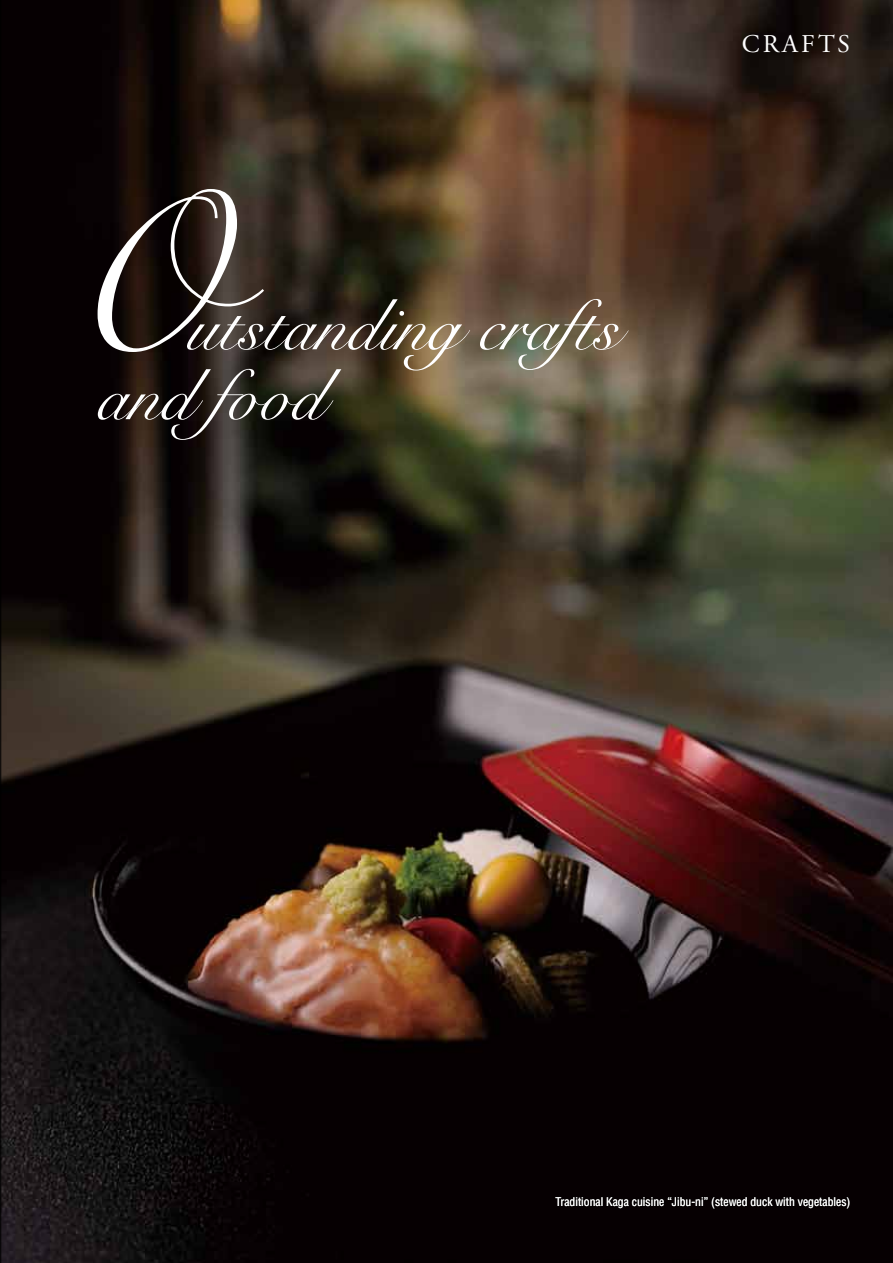
<style>
.page{position:relative;width:893px;height:1263px;background:#fff}
.page>*{position:absolute;margin:0;border:0;box-sizing:border-box;transform-origin:0 0}
.t1{font:226.35px "Snell Roundhand";color:#fff}
.t2{font:72.3px "Snell Roundhand";color:#fff}
.t3{font:25.5px "Adobe Garamond";letter-spacing:.12em;color:#fff}
.t4{font:condensed 11.7px "Helvetica";color:#fff}
</style>
<div class="page">
<img style="left:1px;top:0;width:892px;height:1263px">
<div style="left:555px;top:1187px;width:295px;height:28px;background:#060002"></div>
<hr style="left:0;top:0;width:1px;height:1263px;background:#000">
<h1 class="t1" style="left:60px;top:148px;width:178px">O</h1>
<h2 class="t2" style="left:98px;top:355px;width:228px">and food</h2>
<h2 class="t2" style="left:188px;top:285px;width:456px">utstanding crafts</h2>
<h3 class="t3" style="left:742px;top:30px;width:110px">CRAFTS</h3>
<p class="t4" style="left:555px;top:1194px;width:296px">Traditional Kaga cuisine “Jibu-ni” (stewed duck with vegetables)</p>
</div>
